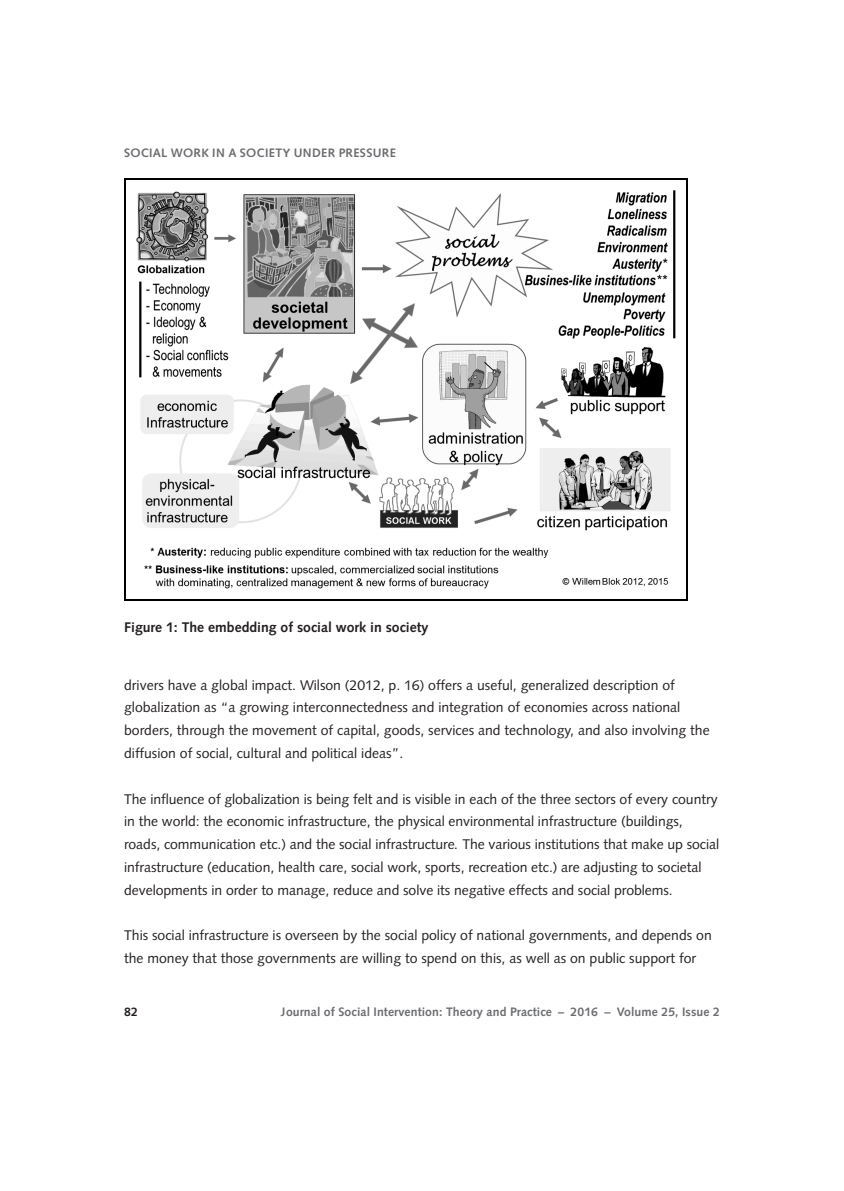
<style>
.page{position:relative;width:844px;height:1191px;background:#fff}
.page>*{position:absolute;margin:0;border:0;box-sizing:border-box;transform-origin:0 0}
.t1{font:14px/22.8px "Syntax";letter-spacing:-.005em;color:#231f20}
.t2{font:700 14px "Syntax";color:#231f20}
.t3{font:700 12.25px "Syntax";letter-spacing:.005em;color:#6c6d70}
.t4{font:700 12.25px "Syntax";letter-spacing:.025em;color:#6c6d70}
.t5{font:700 12.25px "Syntax";color:#231f20}
.s1{font-style:italic}
</style>
<div class="page">
<img style="left:124px;top:179px;width:563px;height:421px">
<p class="t4" style="left:124px;top:146px;width:273px">SOCIAL WORK IN A SOCIETY UNDER PRESSURE</p>
<p class="t2" style="left:124px;top:619px;width:306px">Figure 1: The embedding of social work in society</p>
<p class="t1" style="left:124px;top:673px;width:587px">drivers have a global impact. Wilson (2012, p. 16) offers a useful, generalized description of globalization as “a growing interconnectedness and integration of economies across national borders, through the movement of capital, goods, services and technology, and also involving the diffusion of social, cultural and political ideas”.</p>
<p class="t1" style="left:124px;top:787px;width:596px">The influence of globalization is being felt and is visible in each of the three sectors of every country in the world: the economic infrastructure, the physical environmental infrastructure (buildings, roads, communication etc.) and the social infrastructure<span class="s1">.</span> The various institutions that make up social infrastructure (education, health care, social work, sports, recreation etc.) are adjusting to societal developments in order to manage, reduce and solve its negative effects and social problems.</p>
<p class="t1" style="left:124px;top:924px;width:589px">This social infrastructure is overseen by the social policy of national governments, and depends on the money that those governments are willing to spend on this, as well as on public support for</p>
<p class="t5" style="left:124px;top:1004px;width:15px">82</p>
<p class="t3" style="left:281px;top:1004px;width:440px">Journal of Social Intervention: Theory and Practice – 2016 – Volume 25, Issue 2</p>
</div>
